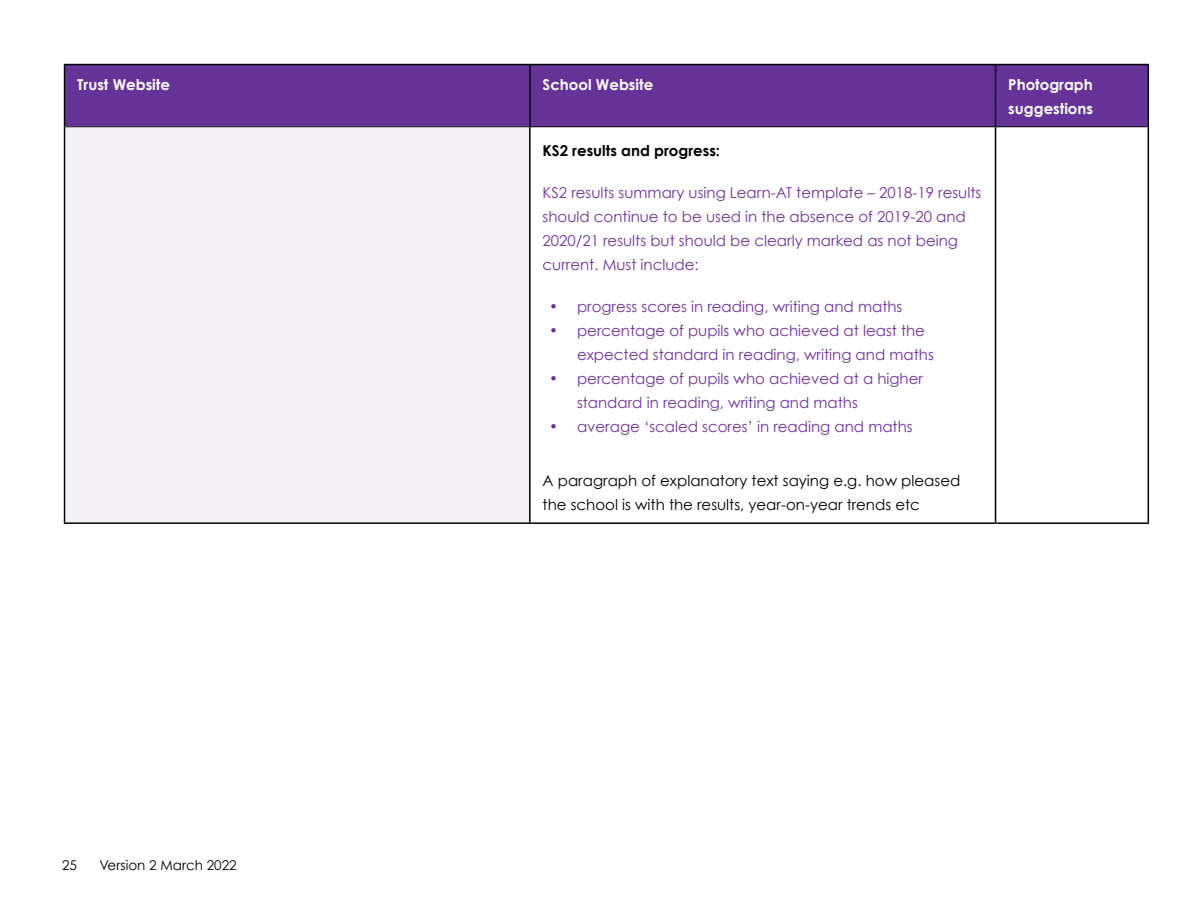
<style>
.page{position:relative;width:1200px;height:900px;background:#fff}
.page>*{position:absolute;margin:0;border:0;box-sizing:border-box;transform-origin:0 0}
.t1{font:15px/24px "Century Gothic";color:#7030a0}
.t2{font:15px/24px "Century Gothic";color:#000}
.t3{font:700 15px/24px "Century Gothic";color:#fff}
.t4{font:700 15px "Century Gothic";color:#000}
.t5{font:13.5px "Century Gothic";color:#000}
</style>
<div class="page">
<div style="left:65px;top:65px;width:1083px;height:61px;background:#639"></div>
<div style="left:65px;top:127px;width:465px;height:396px;background:#f3f1f6"></div>
<hr style="left:64px;top:64px;width:466px;height:1px;background:#000">
<hr style="left:64px;top:65px;width:1px;height:62px;background:#000">
<hr style="left:530px;top:64px;width:466px;height:1px;background:#000">
<hr style="left:529px;top:65px;width:2px;height:61px;background:#000">
<hr style="left:996px;top:64px;width:153px;height:1px;background:#000">
<hr style="left:995px;top:65px;width:1px;height:61px;background:#000">
<hr style="left:1148px;top:65px;width:1px;height:62px;background:#000">
<hr style="left:64px;top:127px;width:1px;height:395px;background:#000">
<hr style="left:529px;top:127px;width:2px;height:395px;background:#000">
<hr style="left:995px;top:127px;width:1px;height:395px;background:#000">
<hr style="left:1148px;top:127px;width:1px;height:395px;background:#000">
<hr style="left:64px;top:522px;width:466px;height:2px;background:#000">
<hr style="left:530px;top:522px;width:466px;height:2px;background:#000">
<hr style="left:996px;top:522px;width:153px;height:2px;background:#000">
<hr style="left:65px;top:126px;width:465px;height:1px;background:#000">
<hr style="left:530px;top:126px;width:466px;height:1px;background:#000">
<hr style="left:996px;top:126px;width:152px;height:1px;background:#000">
<p class="t3" style="left:77px;top:72px;width:94px">Trust Website</p>
<p class="t3" style="left:543px;top:72px;width:112px">School Website</p>
<p class="t3" style="left:1008px;top:72px;width:86px">Photograph suggestions</p>
<p class="t4" style="left:543px;top:141px;width:179px">KS2 results and progress:</p>
<p class="t1" style="left:543px;top:180px;width:440px">KS2 results summary using Learn-AT template – 2018-19 results should continue to be used in the absence of 2019-20 and 2020/21 results but should be clearly marked as not being current. Must include:</p>
<p class="t1" style="left:550px;top:294px;width:354px">• progress scores in reading, writing and maths</p>
<p class="t1" style="left:577px;top:318px;width:358px;text-indent:-27px">• percentage of pupils who achieved at least the expected standard in reading, writing and maths</p>
<p class="t1" style="left:577px;top:366px;width:348px;text-indent:-27px">• percentage of pupils who achieved at a higher standard in reading, writing and maths</p>
<p class="t1" style="left:550px;top:414px;width:364px">• average ‘scaled scores’ in reading and maths</p>
<p class="t2" style="left:543px;top:468px;width:419px">A paragraph of explanatory text saying e.g. how pleased the school is with the results, year-on-year trends etc</p>
<p class="t5" style="left:62px;top:857px;width:16px">25</p>
<p class="t5" style="left:100px;top:857px;width:139px">Version 2 March 2022</p>
</div>
